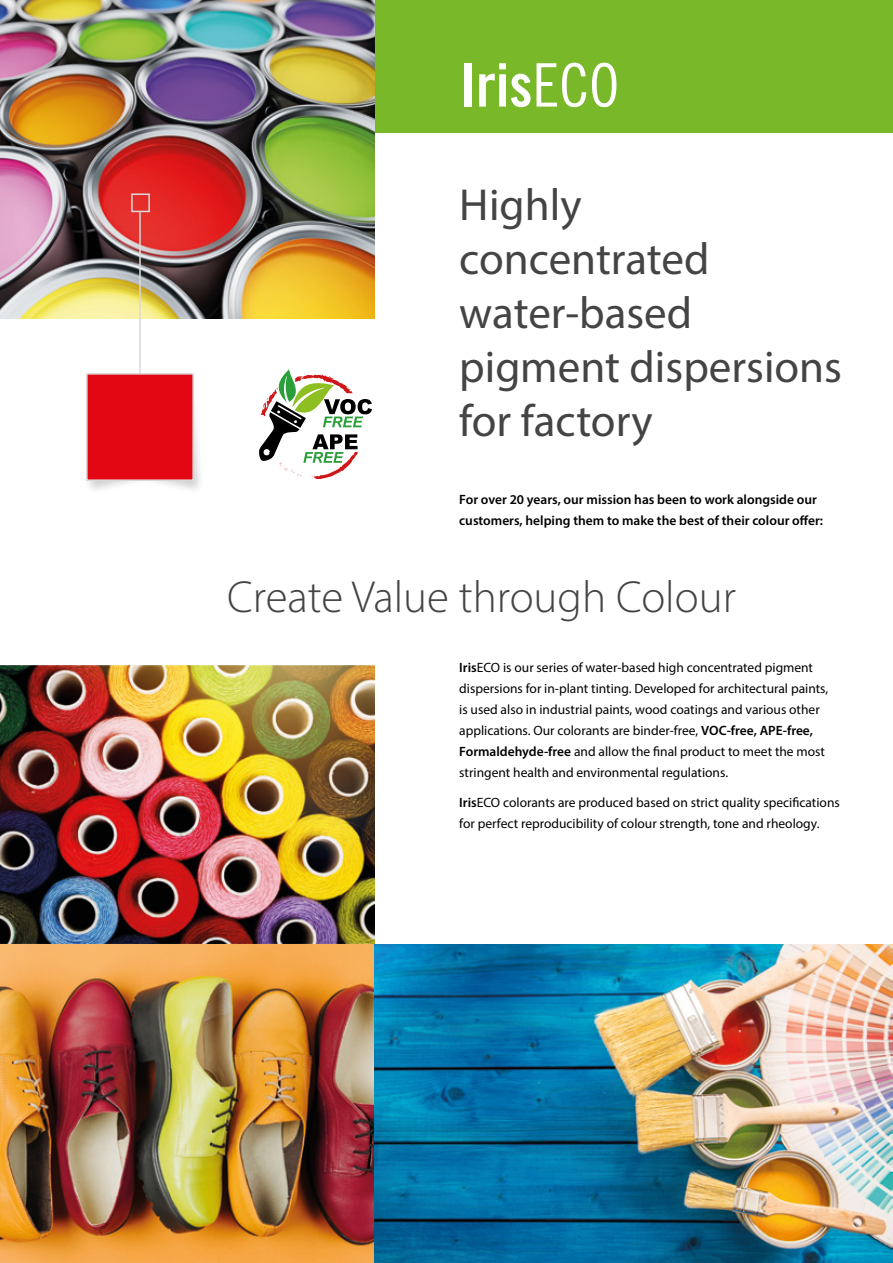
<style>
.page{position:relative;width:893px;height:1263px;background:#fff}
.page>*{position:absolute;margin:0;border:0;box-sizing:border-box;transform-origin:0 0}
.t1{font:60px "Trade Gothic Bold Cond Twenty";color:#fff}
.t2{font:45px/54px "Myriad Pro";color:#454444}
.t3{font:300 45px "Myriad Pro";color:#454444}
.t4{font:13.5px/21px "Myriad Pro";color:#000}
.t5{font:600 13.5px/21px "Myriad Pro";color:#000}
.s1{font-family:"Trade Gothic Cond Eighteen"}
.s2{font-weight:600}
</style>
<div class="page">
<div style="left:301px;top:0;width:592px;height:133px;background:#79b829"></div>
<img style="left:0;top:0;width:374px;height:319px">
<img style="left:0;top:665px;width:374px;height:598px">
<img style="left:374px;top:944px;width:519px;height:319px">
<hr style="left:139px;top:212px;width:2px;height:163px;background:#dadada">
<div style="left:131px;top:193px;width:19px;height:19px;border:2px solid #dadada"></div>
<div style="left:84px;top:388px;width:122px;height:108px;background:#000;opacity:.2"></div>
<div style="left:86px;top:373px;width:108px;height:108px;background:#e30613;border:2px solid #dadada"></div>
<svg style="left:259px;top:369px;width:113px;height:110px"></svg>
<h1 class="t1" style="left:459px;top:49px;width:161px">Iris<span class="s1">ECO</span></h1>
<h2 class="t2" style="left:459px;top:177px;width:384px">Highly concentrated water-based pigment dispersions for factory</h2>
<p class="t5" style="left:459px;top:488px;width:365px">For over 20 years, our mission has been to work alongside our customers, helping them to make the best of their colour offer:</p>
<h2 class="t3" style="left:227px;top:570px;width:510px">Create Value through Colour</h2>
<p class="t4" style="left:459px;top:657px;width:370px"><span class="s2">Iris</span>ECO is our series of water-based high concentrated pigment dispersions for in-plant tinting. Developed for architectural paints, is used also in industrial paints, wood coatings and various other applications. Our colorants are binder-free, <span class="s2">VOC-free, APE-free, Formaldehyde-free</span> and allow the final product to meet the most stringent health and environmental regulations.</p>
<p class="t4" style="left:459px;top:792px;width:382px"><span class="s2">Iris</span>ECO colorants are produced based on strict quality specifications for perfect reproducibility of colour strength, tone and rheology.</p>
</div>
